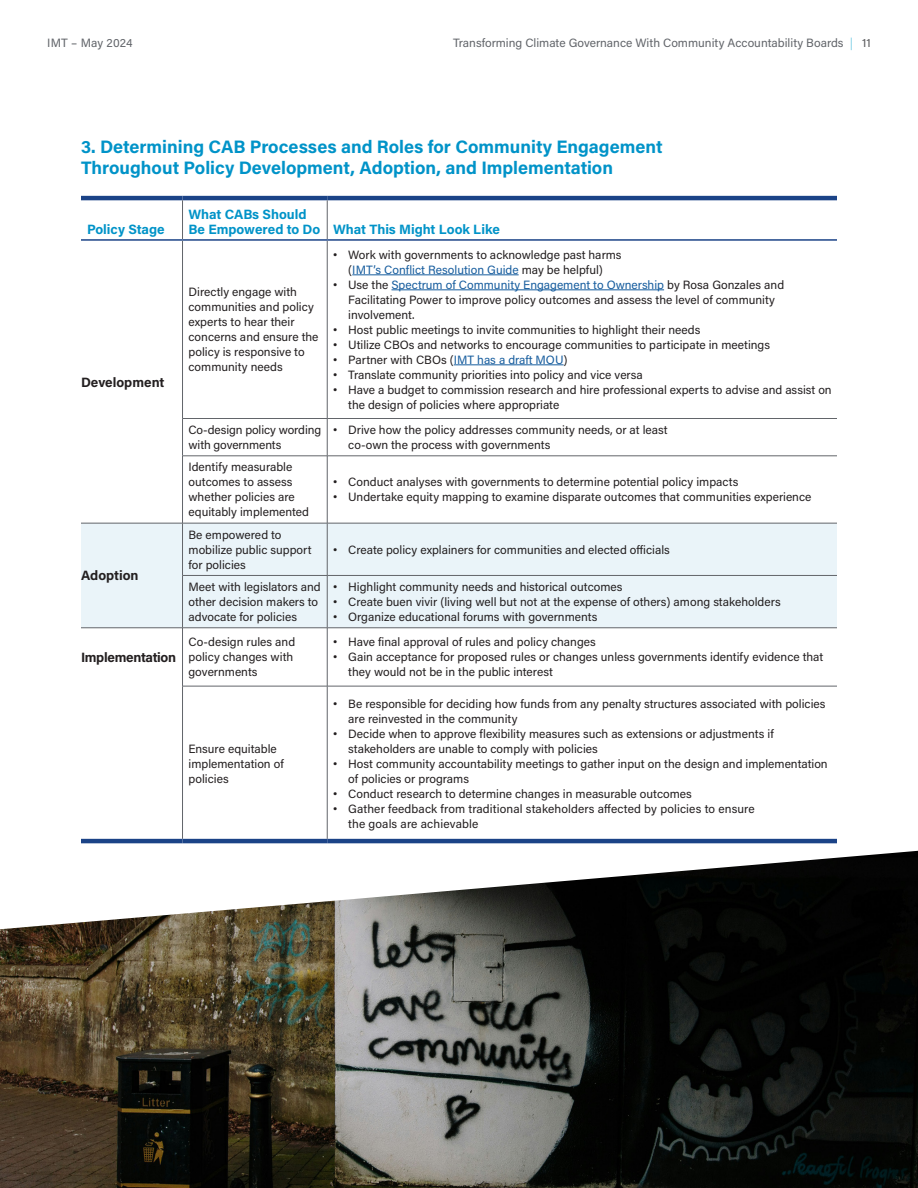
<style>
.page{position:relative;width:918px;height:1188px;background:#fff}
.page>*{position:absolute;margin:0;border:0;box-sizing:border-box;transform-origin:0 0}
.Body_-_Subhead_1_for_copy_12_14{font:700 18px/21px "Acumin Pro";color:#0093c8}
.Table_-_Header_8_10{font:700 13.5px/15px "Acumin Pro";color:#0093c8}
.Body_-_Text_10_14{font:700 13.5px "Acumin Pro";letter-spacing:-.01em;color:#231f20}
.Body_-_Text_10_14-2{font:12px/15px "Acumin Pro";color:#231f20}
.t1{font:12px "Acumin Pro";color:#62656a}
.s1{color:#85d2e7}
.s2{color:#57585a}
.s3{font-family:"Arial"}
.s4{color:#175d9e}
</style>
<div class="page">
<img style="left:0;top:851px;width:918px;height:337px">
<div style="left:81px;top:524px;width:756px;height:104px;background:#eaf4f9"></div>
<hr style="left:81px;top:628px;width:102px;height:1px;background:#62656a">
<hr style="left:182px;top:523px;width:1px;height:52px;background:#62656a">
<hr style="left:182px;top:575px;width:145px;height:1px;background:#62656a">
<hr style="left:182px;top:576px;width:1px;height:52px;background:#62656a">
<hr style="left:327px;top:523px;width:1px;height:52px;background:#62656a">
<hr style="left:327px;top:576px;width:1px;height:52px;background:#62656a">
<hr style="left:327px;top:575px;width:510px;height:1px;background:#62656a">
<hr style="left:81px;top:523px;width:102px;height:1px;background:#62656a">
<hr style="left:182px;top:241px;width:1px;height:177px;background:#62656a">
<hr style="left:182px;top:418px;width:145px;height:1px;background:#62656a">
<hr style="left:182px;top:419px;width:1px;height:37px;background:#62656a">
<hr style="left:182px;top:456px;width:145px;height:1px;background:#62656a">
<hr style="left:182px;top:456px;width:1px;height:67px;background:#62656a">
<hr style="left:183px;top:523px;width:144px;height:1px;background:#62656a">
<hr style="left:327px;top:241px;width:1px;height:177px;background:#62656a">
<hr style="left:327px;top:419px;width:1px;height:37px;background:#62656a">
<hr style="left:327px;top:456px;width:1px;height:67px;background:#62656a">
<hr style="left:327px;top:418px;width:510px;height:1px;background:#62656a">
<hr style="left:327px;top:456px;width:510px;height:1px;background:#62656a">
<hr style="left:327px;top:523px;width:510px;height:1px;background:#62656a">
<hr style="left:183px;top:628px;width:144px;height:1px;background:#62656a">
<hr style="left:182px;top:628px;width:1px;height:58px;background:#62656a">
<hr style="left:182px;top:686px;width:145px;height:1px;background:#62656a">
<hr style="left:182px;top:686px;width:1px;height:153px;background:#62656a">
<hr style="left:327px;top:686px;width:1px;height:153px;background:#62656a">
<hr style="left:81px;top:196px;width:102px;height:4px;background:#1b4387">
<hr style="left:183px;top:196px;width:144px;height:4px;background:#1b4387">
<hr style="left:327px;top:196px;width:510px;height:4px;background:#1b4387">
<hr style="left:182px;top:200px;width:1px;height:39px;background:#62656a">
<hr style="left:327px;top:200px;width:1px;height:39px;background:#62656a">
<hr style="left:81px;top:239px;width:102px;height:2px;background:#1b4387">
<hr style="left:183px;top:239px;width:144px;height:2px;background:#1b4387">
<hr style="left:327px;top:239px;width:510px;height:2px;background:#1b4387">
<hr style="left:81px;top:839px;width:102px;height:4px;background:#1b4387">
<hr style="left:183px;top:839px;width:144px;height:4px;background:#1b4387">
<hr style="left:327px;top:839px;width:510px;height:4px;background:#1b4387">
<hr style="left:327px;top:628px;width:1px;height:58px;background:#62656a">
<hr style="left:327px;top:628px;width:510px;height:1px;background:#62656a">
<hr style="left:327px;top:686px;width:510px;height:1px;background:#62656a">
<hr style="left:352px;top:275px;width:167px;height:1px;background:#175d9e">
<hr style="left:391px;top:290px;width:273px;height:1px;background:#175d9e">
<hr style="left:454px;top:365px;width:110px;height:1px;background:#175d9e">
<p class="t1" style="left:47px;top:34px;width:87px">IMT – May 2024</p>
<p class="t1" style="left:453px;top:34px;width:419px">Transforming Climate Governance With Community Accountability Boards <span class="s1">|</span> <span class="s2">11</span></p>
<p class="Body_-_Subhead_1_for_copy_12_14" style="left:81px;top:135px;width:583px">3. Determining CAB Processes and Roles for Community Engagement<br>Throughout Policy Development, Adoption, and Implementation</p>
<p class="Table_-_Header_8_10" style="left:87px;top:221px;width:79px">Policy Stage</p>
<p class="Body_-_Text_10_14" style="left:81px;top:372px;width:85px">Development</p>
<p class="Body_-_Text_10_14" style="left:81px;top:566px;width:59px">Adoption</p>
<p class="Body_-_Text_10_14" style="left:81px;top:648px;width:97px">Implementation</p>
<p class="Table_-_Header_8_10" style="left:189px;top:206px;width:133px">What CABs Should<br>Be Empowered to Do</p>
<p class="Body_-_Text_10_14-2" style="left:189px;top:284px;width:132px">Directly engage with communities and policy experts to hear their concerns and ensure the policy is responsive to community needs</p>
<p class="Table_-_Header_8_10" style="left:333px;top:221px;width:168px">What This Might Look Like</p>
<p class="Body_-_Text_10_14-2" style="left:333px;top:246px;width:290px;text-align:center"><span class="s3">•</span> Work with governments to acknowledge past harms (<span class="s4">IMT’s Conflict Resolution Guide</span> may be helpful)</p>
<p class="Body_-_Text_10_14-2" style="left:348px;top:276px;width:437px;text-indent:-15px"><span class="s3">•</span> Use the <span class="s4">Spectrum of Community Engagement to Ownership</span> by Rosa Gonzales and<br>Facilitating Power to improve policy outcomes and assess the level of community involvement.</p>
<p class="Body_-_Text_10_14-2" style="left:333px;top:321px;width:369px"><span class="s3">•</span> Host public meetings to invite communities to highlight their needs</p>
<p class="Body_-_Text_10_14-2" style="left:333px;top:336px;width:438px"><span class="s3">•</span> Utilize CBOs and networks to encourage communities to participate in meetings</p>
<p class="Body_-_Text_10_14-2" style="left:333px;top:351px;width:236px"><span class="s3">•</span> Partner with CBOs (<span class="s4">IMT has a draft MOU</span>)</p>
<p class="Body_-_Text_10_14-2" style="left:333px;top:366px;width:311px"><span class="s3">•</span> Translate community priorities into policy and vice versa</p>
<p class="Body_-_Text_10_14-2" style="left:348px;top:381px;width:485px;text-indent:-15px"><span class="s3">•</span> Have a budget to commission research and hire professional experts to advise and assist on the design of policies where appropriate</p>
<p class="Body_-_Text_10_14-2" style="left:189px;top:422px;width:134px">Co-design policy wording with governments</p>
<p class="Body_-_Text_10_14-2" style="left:348px;top:422px;width:321px;text-indent:-15px"><span class="s3">•</span> Drive how the policy addresses community needs, or at least co-own the process with governments</p>
<p class="Body_-_Text_10_14-2" style="left:189px;top:459px;width:122px">Identify measurable outcomes to assess whether policies are equitably implemented</p>
<p class="Body_-_Text_10_14-2" style="left:333px;top:474px;width:407px"><span class="s3">•</span> Conduct analyses with governments to determine potential policy impacts</p>
<p class="Body_-_Text_10_14-2" style="left:333px;top:489px;width:480px"><span class="s3">•</span> Undertake equity mapping to examine disparate outcomes that communities experience</p>
<p class="Body_-_Text_10_14-2" style="left:189px;top:527px;width:125px">Be empowered to mobilize public support for policies</p>
<p class="Body_-_Text_10_14-2" style="left:333px;top:542px;width:338px"><span class="s3">•</span> Create policy explainers for communities and elected officials</p>
<p class="Body_-_Text_10_14-2" style="left:189px;top:579px;width:134px">Meet with legislators and other decision makers to advocate for policies</p>
<p class="Body_-_Text_10_14-2" style="left:333px;top:579px;width:291px"><span class="s3">•</span> Highlight community needs and historical outcomes</p>
<p class="Body_-_Text_10_14-2" style="left:333px;top:594px;width:449px"><span class="s3">•</span> Create buen vivir (living well but not at the expense of others) among stakeholders</p>
<p class="Body_-_Text_10_14-2" style="left:333px;top:609px;width:266px"><span class="s3">•</span> Organize educational forums with governments</p>
<p class="Body_-_Text_10_14-2" style="left:189px;top:634px;width:108px">Co-design rules and policy changes with governments</p>
<p class="Body_-_Text_10_14-2" style="left:333px;top:634px;width:264px"><span class="s3">•</span> Have final approval of rules and policy changes</p>
<p class="Body_-_Text_10_14-2" style="left:348px;top:649px;width:477px;text-indent:-15px"><span class="s3">•</span> Gain acceptance for proposed rules or changes unless governments identify evidence that they would not be in the public interest</p>
<p class="Body_-_Text_10_14-2" style="left:189px;top:741px;width:97px">Ensure equitable implementation of policies</p>
<p class="Body_-_Text_10_14-2" style="left:348px;top:696px;width:479px;text-indent:-15px"><span class="s3">•</span> Be responsible for deciding how funds from any penalty structures associated with policies are reinvested in the community</p>
<p class="Body_-_Text_10_14-2" style="left:348px;top:726px;width:427px;text-indent:-15px"><span class="s3">•</span> Decide when to approve flexibility measures such as extensions or adjustments if stakeholders are unable to comply with policies</p>
<p class="Body_-_Text_10_14-2" style="left:348px;top:756px;width:481px;text-indent:-15px"><span class="s3">•</span> Host community accountability meetings to gather input on the design and implementation of policies or programs</p>
<p class="Body_-_Text_10_14-2" style="left:333px;top:786px;width:360px"><span class="s3">•</span> Conduct research to determine changes in measurable outcomes</p>
<p class="Body_-_Text_10_14-2" style="left:348px;top:801px;width:408px;text-indent:-15px"><span class="s3">•</span> Gather feedback from traditional stakeholders affected by policies to ensure the goals are achievable</p>
</div>
